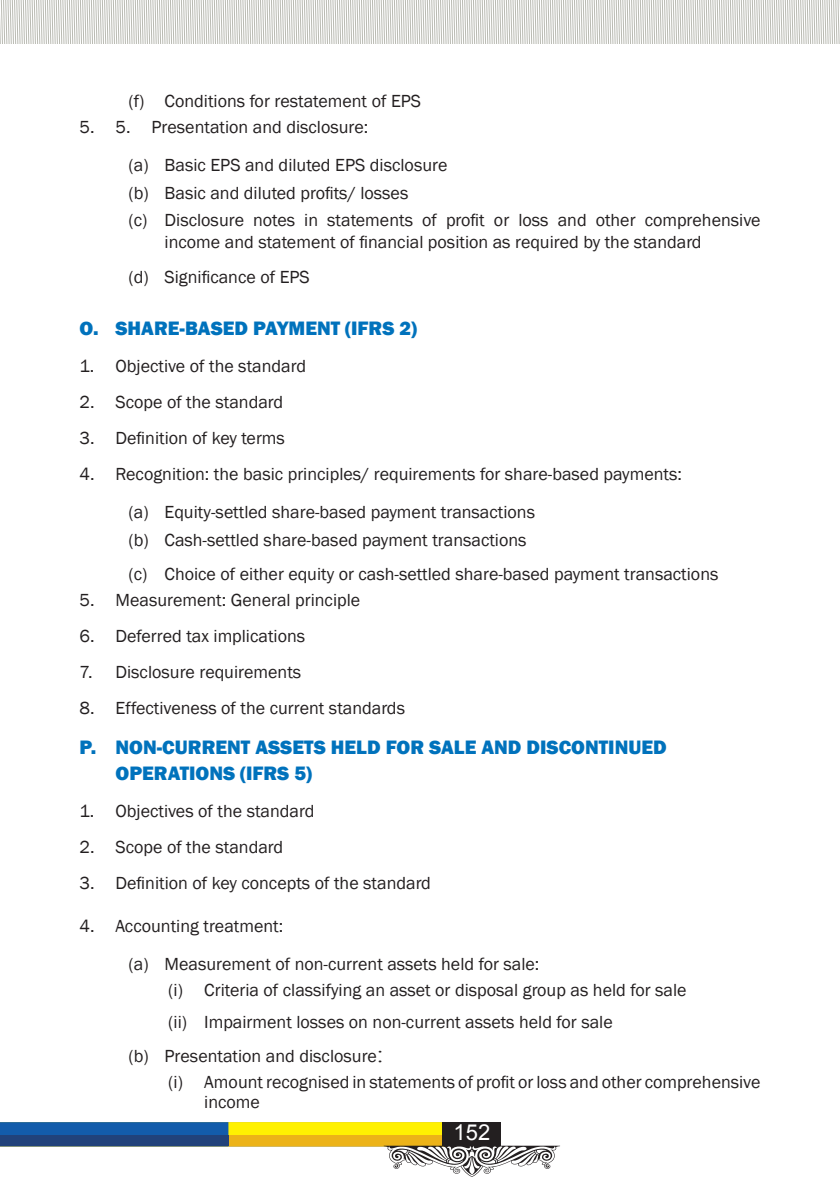
<style>
.page{position:relative;width:840px;height:1191px;background:#fff}
.page>*{position:absolute;margin:0;border:0;box-sizing:border-box;transform-origin:0 0}
.t1{font:22px "Arial";color:#fff}
.t2{font:800 20px/26.4px "Franklin Gothic";color:#0072bc}
.t3{font:18px/38px "Franklin Gothic";color:#231f20}
.s1{font-family:"Times New Roman";font-size:24px}
</style>
<div class="page">
<svg style="left:0;top:0;width:840px;height:43px"></svg>
<svg style="left:0;top:1122px;width:560px;height:54px"></svg>
<p class="t3" style="left:128px;top:83px;width:294px">(f) Conditions for restatement of EPS</p>
<p class="t3" style="left:128px;top:108px;width:320px;text-indent:-49px">5. 5. Presentation and disclosure:<br>(a) Basic EPS and diluted EPS disclosure</p>
<p class="t3" style="left:128px;top:179px;width:633px;line-height:27.6px">(b) Basic and diluted profits/ losses<br>(c) Disclosure notes in statements of profit or loss and other comprehensive</p>
<p class="t3" style="left:128px;top:226px;width:574px;line-height:34.4px;text-indent:36px">income and statement of financial position as required by the standard (d) Significance of EPS</p>
<p class="t2" style="left:79px;top:315px;width:339px">O. SHARE-BASED PAYMENT (IFRS 2)</p>
<p class="t3" style="left:79px;top:347px;width:228px">1. Objective of the standard</p>
<p class="t3" style="left:79px;top:383px;width:205px">2. Scope of the standard</p>
<p class="t3" style="left:79px;top:419px;width:207px">3. Definition of key terms</p>
<p class="t3" style="left:128px;top:455px;width:554px;text-indent:-49px">4. Recognition: the basic principles/ requirements for share-based payments: (a) Equity-settled share-based payment transactions</p>
<p class="t3" style="left:128px;top:523px;width:591px;line-height:34.4px">(b) Cash-settled share-based payment transactions<br>(c) Choice of either equity or cash-settled share-based payment transactions</p>
<p class="t3" style="left:79px;top:581px;width:282px">5. Measurement: General principle</p>
<p class="t3" style="left:79px;top:617px;width:227px">6. Deferred tax implications</p>
<p class="t3" style="left:79px;top:653px;width:223px">7. Disclosure requirements</p>
<p class="t3" style="left:79px;top:689px;width:327px">8. Effectiveness of the current standards</p>
<p class="t2" style="left:115px;top:734px;width:552px;text-indent:-36px">P. NON-CURRENT ASSETS HELD FOR SALE AND DISCONTINUED<br>OPERATIONS (IFRS 5)</p>
<p class="t3" style="left:79px;top:793px;width:236px">1. Objectives of the standard</p>
<p class="t3" style="left:79px;top:829px;width:205px">2. Scope of the standard</p>
<p class="t3" style="left:79px;top:865px;width:353px">3. Definition of key concepts of the standard</p>
<p class="t3" style="left:128px;top:907px;width:412px;text-indent:-49px">4. Accounting treatment:<br>(a) Measurement of non-current assets held for sale:</p>
<p class="t3" style="left:168px;top:974px;width:519px;line-height:32px">(i) Criteria of classifying an asset or disposal group as held for sale (ii) Impairment losses on non-current assets held for sale</p>
<p class="t3" style="left:168px;top:1043px;width:593px;line-height:25.6px;text-indent:-40px">(b) Presentation and disclosure<span class="s1">:<br></span>(i) Amount recognised in statements of profit or loss and other comprehensive</p>
<p class="t3" style="left:204px;top:1083px;width:57px">income</p>
<p class="t1" style="left:453px;top:1118px;width:38px">152</p>
</div>
